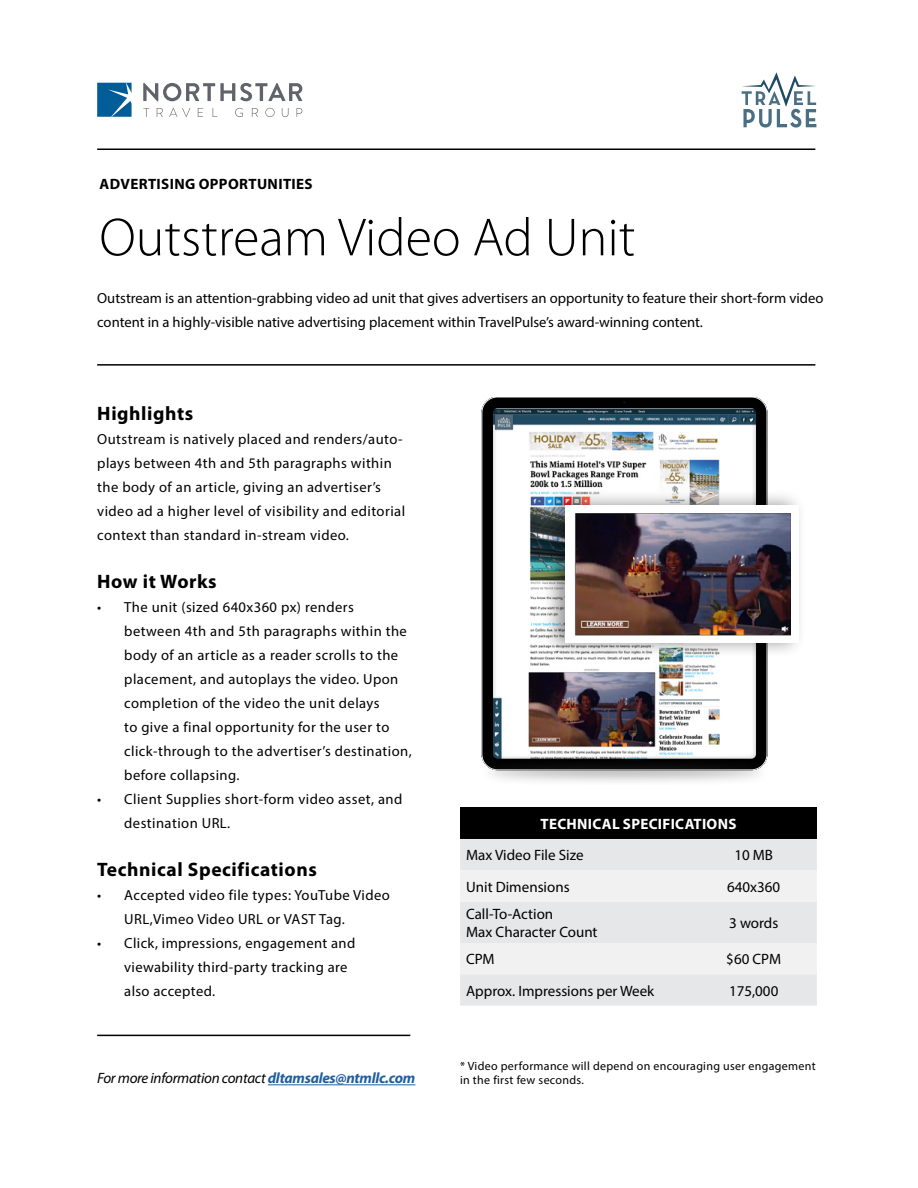
<style>
.page{position:relative;width:918px;height:1188px;background:#fff}
.page>*{position:absolute;margin:0;border:0;box-sizing:border-box;transform-origin:0 0}
.t1{font:300 54px "Myriad Pro";color:#000}
.t2{font:700 19.5px "Myriad Pro";letter-spacing:.03em;color:#000}
.t3{font:15px/18px "Myriad Pro";color:#000}
.t4{font:italic 15px "Myriad Pro";letter-spacing:-.02em;color:#000}
.t5{font:700 15px "Myriad Pro";letter-spacing:.025em;color:#000}
.t6{font:700 15px "Myriad Pro";letter-spacing:.02em;color:#fff}
.t7{font:14.7px/24px "Myriad Pro";letter-spacing:.03em;color:#000}
.t8{font:14.7px/24px "Myriad Pro";color:#000}
.t9{font:12px/14.4px "Myriad Pro";letter-spacing:.025em;color:#000}
.s1{font-weight:700;color:#215e9e}
</style>
<div class="page">
<svg style="left:742px;top:72px;width:74px;height:56px"></svg>
<svg style="left:143px;top:83px;width:159px;height:18px"></svg>
<svg style="left:143px;top:108px;width:6px;height:9px"></svg>
<svg style="left:157px;top:108px;width:6px;height:9px"></svg>
<svg style="left:169px;top:108px;width:21px;height:9px"></svg>
<svg style="left:198px;top:108px;width:5px;height:9px"></svg>
<svg style="left:213px;top:108px;width:4px;height:9px"></svg>
<svg style="left:235px;top:108px;width:8px;height:9px"></svg>
<svg style="left:252px;top:108px;width:6px;height:9px"></svg>
<svg style="left:265px;top:108px;width:10px;height:9px"></svg>
<svg style="left:282px;top:108px;width:6px;height:9px"></svg>
<svg style="left:297px;top:108px;width:5px;height:9px"></svg>
<svg style="left:97px;top:83px;width:35px;height:34px"></svg>
<hr style="left:97px;top:148px;width:718px;height:2px;background:#000">
<hr style="left:97px;top:364px;width:718px;height:2px;background:#000">
<hr style="left:97px;top:1035px;width:313px;height:1px;background:#000">
<hr style="left:268px;top:1084px;width:147px;height:1px;background:#215e9e">
<div style="left:460px;top:808px;width:357px;height:31px;background:#000"></div>
<div style="left:460px;top:839px;width:357px;height:167px;background:#e6e7e8"></div>
<svg style="left:460px;top:870px;width:357px;height:104px"></svg>
<svg style="left:767px;top:422px;width:1px;height:30px"></svg>
<div style="left:482px;top:397px;width:285px;height:372px;background:#010101;border-radius:15px"></div>
<img style="left:493px;top:408px;width:263px;height:350px">
<img style="left:482px;top:758px;width:285px;height:24px">
<div style="left:543px;top:489px;width:264px;height:169px;background:#000;opacity:.4"></div>
<div style="left:565px;top:505px;width:234px;height:138px;background:#fff"></div>
<img style="left:575px;top:513px;width:215px;height:122px">
<p class="t5" style="left:100px;top:174px;width:215px">ADVERTISING OPPORTUNITIES</p>
<h1 class="t1" style="left:99px;top:205px;width:537px">Outstream Video Ad Unit</h1>
<p class="t8" style="left:97px;top:286px;width:728px">Outstream is an attention-grabbing video ad unit that gives advertisers an opportunity to feature their short-form video content in a highly-visible native advertising placement within TravelPulse’s award-winning content.</p>
<h2 class="t2" style="left:97px;top:401px;width:97px">Highlights</h2>
<p class="t7" style="left:97px;top:427px;width:309px">Outstream is natively placed and renders/auto&shy;plays between 4th and 5th paragraphs within the body of an article, giving an advertiser’s video ad a higher level of visibility and editorial context than standard in-stream video.</p>
<h2 class="t2" style="left:97px;top:569px;width:121px">How it Works</h2>
<p class="t7" style="left:124px;top:595px;width:289px;text-indent:-27px">• The unit (sized 640x360 px) renders between 4th and 5th paragraphs within the body of an article as a reader scrolls to the placement, and autoplays the video. Upon completion of the video the unit delays<br>to give a final opportunity for the user to click-through to the advertiser’s destination, before collapsing.</p>
<p class="t7" style="left:124px;top:787px;width:280px;text-indent:-27px">• Client Supplies short-form video asset, and destination URL.</p>
<h2 class="t2" style="left:97px;top:857px;width:221px">Technical Specifications</h2>
<p class="t7" style="left:124px;top:883px;width:267px;text-indent:-27px">• Accepted video file types: YouTube Video<br>URL,Vimeo Video URL or VAST Tag.</p>
<p class="t7" style="left:124px;top:931px;width:233px;text-indent:-27px">• Click, impressions, engagement and viewability third-party tracking are also accepted.</p>
<p class="t4" style="left:97px;top:1069px;width:320px">For more information contact <span class="s1">dltamsales@ntmllc.com</span></p>
<p class="t6" style="left:541px;top:814px;width:197px">TECHNICAL SPECIFICATIONS</p>
<p class="t3" style="left:466px;top:846px;width:119px">Max Video File Size</p>
<p class="t3" style="left:734px;top:846px;width:40px">10 MB</p>
<p class="t3" style="left:466px;top:877px;width:105px">Unit Dimensions</p>
<p class="t3" style="left:727px;top:877px;width:55px">640x360</p>
<p class="t3" style="left:466px;top:905px;width:133px">Call-To-Action<br>Max Character Count</p>
<p class="t3" style="left:729px;top:914px;width:51px">3 words</p>
<p class="t3" style="left:466px;top:950px;width:30px">CPM</p>
<p class="t3" style="left:726px;top:950px;width:56px">$60 CPM</p>
<p class="t3" style="left:466px;top:981px;width:190px">Approx. Impressions per Week</p>
<p class="t3" style="left:729px;top:981px;width:51px">175,000</p>
<p class="t9" style="left:460px;top:1058px;width:357px">* Video performance will depend on encouraging user engagement in the first few seconds.</p>
</div>
